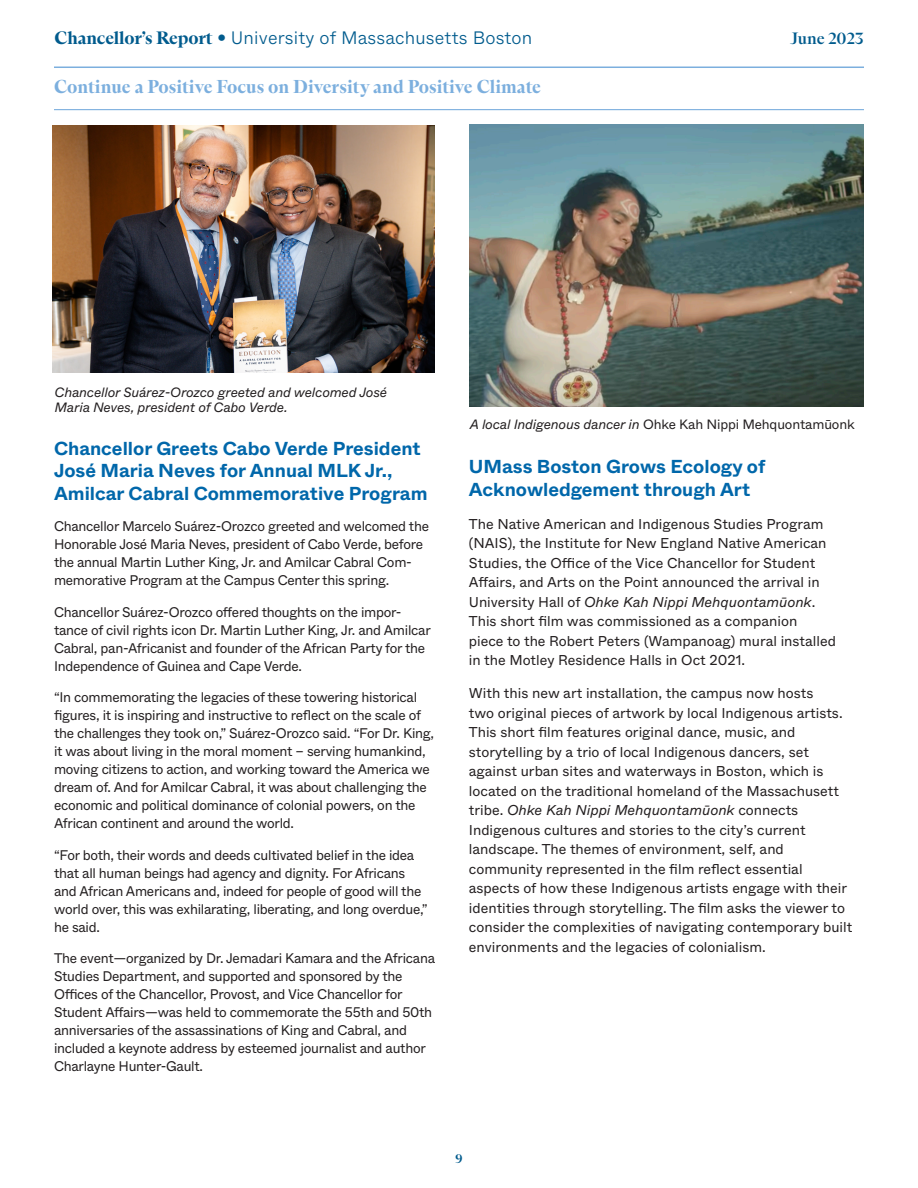
<style>
.page{position:relative;width:918px;height:1188px;background:#fff}
.page>*{position:absolute;margin:0;border:0;box-sizing:border-box;transform-origin:0 0}
.B_head_sw{font:700 18.75px/22.5px "ABC Whyte";color:#0067aa}
.section_head_sw{font:700 18.75px "ABC Arizona Serif";color:#7cafde}
.t1{font:300 18px "ABC Whyte";letter-spacing:.01em;color:#005b8d}
.t2{font:500 16.5px "ABC Arizona Serif";letter-spacing:-.01em;color:#005b8d}
.Body_Copy_sw{font:14.25px/19.5px "ABC Whyte";color:#231f20}
.Body_Copy_sw-2{font:italic 14.25px "ABC Whyte";color:#231f20}
.Body_Copy_sw-3{font:13.95px/18px "ABC Whyte";letter-spacing:-.02em;color:#231f20}
.t3{font:italic 13.5px/15px "ABC Whyte";letter-spacing:-.01em;color:#231f20}
.t4{font:13.5px "ABC Whyte";letter-spacing:-.01em;color:#231f20}
.t5{font:700 12.75px "ABC Arizona Serif";color:#005b8d}
.s1{font-family:"ABC Arizona Serif";font-weight:700}
.s2{font-style:inherit}
.s3{font-style:italic}
.s4{font-style:normal}
</style>
<div class="page">
<hr style="left:54px;top:67px;width:810px;height:1px;background:#7cafde">
<hr style="left:54px;top:109px;width:810px;height:1px;background:#7cafde">
<img style="left:53px;top:125px;width:381px;height:247px">
<img style="left:470px;top:125px;width:394px;height:281px">
<p class="t1" style="left:55px;top:27px;width:479px"><span class="s1">Chancellor’s Report</span> <span class="s2">•</span> University of Massachusetts Boston</p>
<p class="t2" style="left:790px;top:30px;width:75px">June 2023</p>
<p class="section_head_sw" style="left:54px;top:76px;width:489px">Continue a Positive Focus on Diversity and Positive Climate</p>
<p class="t3" style="left:55px;top:385px;width:334px">Chancellor Suárez-Orozco greeted and welcomed José<br>Maria Neves, president of Cabo Verde.</p>
<p class="B_head_sw" style="left:54px;top:437px;width:375px">Chancellor Greets Cabo Verde President<br>José Maria Neves for Annual MLK Jr.,<br>Amilcar Cabral Commemorative Program</p>
<p class="Body_Copy_sw-3" style="left:54px;top:518px;width:377px">Chancellor Marcelo Suárez-Orozco greeted and welcomed the Honorable José Maria Neves, president of Cabo Verde, before the annual Martin Luther King, Jr. and Amilcar Cabral Com&shy;memorative Program at the Campus Center this spring.</p>
<p class="Body_Copy_sw-3" style="left:54px;top:603px;width:378px">Chancellor Suárez-Orozco offered thoughts on the impor&shy;tance of civil rights icon Dr. Martin Luther King, Jr. and Amilcar Cabral, pan-Africanist and founder of the African Party for the Independence of Guinea and Cape Verde.</p>
<p class="Body_Copy_sw-3" style="left:54px;top:689px;width:382px">“In commemorating the legacies of these towering historical figures, it is inspiring and instructive to reflect on the scale of the challenges they took on,” Suárez-Orozco said. “For Dr. King, it was about living in the moral moment – serving humankind, moving citizens to action, and working toward the America we dream of. And for Amilcar Cabral, it was about challenging the economic and political dominance of colonial powers, on the African continent and around the world.</p>
<p class="Body_Copy_sw-3" style="left:54px;top:846px;width:362px">“For both, their words and deeds cultivated belief in the idea that all human beings had agency and dignity. For Africans</p>
<p class="Body_Copy_sw-3" style="left:54px;top:882px;width:375px">and African Americans and, indeed for people of good will the world over, this was exhilarating, liberating, and long overdue,” he said.</p>
<p class="Body_Copy_sw-3" style="left:54px;top:950px;width:383px">The event—organized by Dr. Jemadari Kamara and the Africana Studies Department, and supported and sponsored by the Offices of the Chancellor, Provost, and Vice Chancellor for Student Affairs—was held to commemorate the 55th and 50th anniversaries of the assassinations of King and Cabral, and included a keynote address by esteemed journalist and author Charlayne Hunter-Gault.</p>
<p class="t4" style="left:470px;top:415px;width:386px"><span class="s3">A local Indigenous dancer in</span> Ohke Kah Nippi Mehquontamūonk</p>
<p class="B_head_sw" style="left:469px;top:456px;width:298px">UMass Boston Grows Ecology of<br>Acknowledgement through Art</p>
<p class="Body_Copy_sw" style="left:469px;top:514px;width:359px">The Native American and Indigenous Studies Program (NAIS), the Institute for New England Native American<br>Studies, the Office of the Vice Chancellor for Student</p>
<p class="Body_Copy_sw" style="left:469px;top:572px;width:352px">Affairs, and Arts on the Point announced the arrival in</p>
<p class="Body_Copy_sw-2" style="left:469px;top:592px;width:348px"><span class="s4">University Hall of</span> Ohke Kah Nippi Mehquontamūonk<span class="s4">.</span></p>
<p class="Body_Copy_sw" style="left:469px;top:611px;width:330px">This short film was commissioned as a companion</p>
<p class="Body_Copy_sw" style="left:469px;top:631px;width:369px">piece to the Robert Peters (Wampanoag) mural installed</p>
<p class="Body_Copy_sw" style="left:469px;top:650px;width:278px">in the Motley Residence Halls in Oct 2021.</p>
<p class="Body_Copy_sw" style="left:469px;top:683px;width:346px">With this new art installation, the campus now hosts</p>
<p class="Body_Copy_sw" style="left:469px;top:703px;width:375px">two original pieces of artwork by local Indigenous artists.<br>This short film features original dance, music, and</p>
<p class="Body_Copy_sw" style="left:469px;top:742px;width:342px">storytelling by a trio of local Indigenous dancers, set</p>
<p class="Body_Copy_sw" style="left:469px;top:761px;width:356px">against urban sites and waterways in Boston, which is</p>
<p class="Body_Copy_sw" style="left:469px;top:781px;width:372px">located on the traditional homeland of the Massachusett tribe. <span class="s3">Ohke Kah Nippi Mehquontamūonk</span> connects</p>
<p class="Body_Copy_sw" style="left:469px;top:820px;width:338px">Indigenous cultures and stories to the city’s current</p>
<p class="Body_Copy_sw" style="left:469px;top:839px;width:316px">landscape. The themes of environment, self, and</p>
<p class="Body_Copy_sw" style="left:469px;top:859px;width:335px">community represented in the film reflect essential</p>
<p class="Body_Copy_sw" style="left:469px;top:878px;width:385px">aspects of how these Indigenous artists engage with their identities through storytelling. The film asks the viewer to consider the complexities of navigating contemporary built environments and the legacies of colonialism.</p>
<p class="t5" style="left:455px;top:1152px;width:9px">9</p>
</div>
